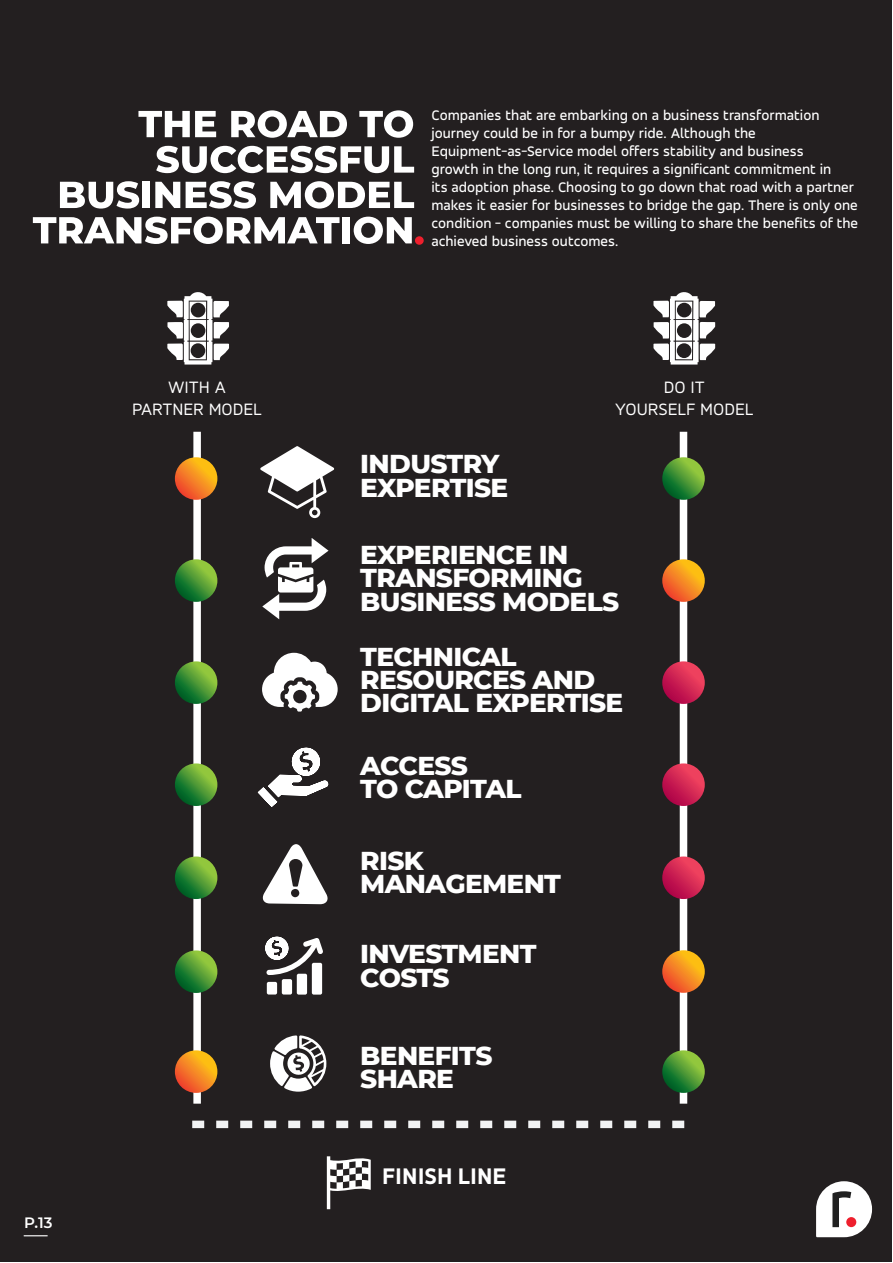
<style>
.page{position:relative;width:893px;height:1263px;background:#fff}
.page>*{position:absolute;margin:0;border:0;box-sizing:border-box;transform-origin:0 0}
.t1{font:800 26.4px/23.1px "Montserrat";letter-spacing:-.025em;color:#fff}
.t2{font:800 24px "Accord";color:#fff}
.t3{font:18px/21.6px "Accord";color:#fff;text-align:center}
.t4{font:500 15px/18px "Accord";color:#fff}
.t5{font:600 15px "Montserrat";color:#fff}
</style>
<div class="page">
<div style="left:0;top:0;width:892px;height:1262px;background:#231f20"></div>
<svg style="left:258px;top:747px;width:71px;height:60px"></svg>
<svg style="left:262px;top:844px;width:66px;height:60px"></svg>
<svg style="left:265px;top:936px;width:58px;height:58px"></svg>
<div style="left:415px;top:236px;width:9px;height:9px;background:#ee1f2d;border-radius:50%"></div>
<svg style="left:262px;top:653px;width:76px;height:58px"></svg>
<div style="left:193px;top:432px;width:8px;height:672px;background:#fff"></div>
<div style="left:680px;top:432px;width:7px;height:672px;background:#fff"></div>
<svg style="left:138px;top:111px;width:78px;height:26px"></svg>
<svg style="left:231px;top:110px;width:116px;height:28px"></svg>
<svg style="left:359px;top:110px;width:54px;height:28px"></svg>
<svg style="left:156px;top:146px;width:258px;height:27px"></svg>
<svg style="left:60px;top:181px;width:79px;height:28px"></svg>
<div style="left:143px;top:182px;width:7px;height:26px;background:#fff"></div>
<svg style="left:155px;top:182px;width:25px;height:26px"></svg>
<svg style="left:186px;top:181px;width:70px;height:28px"></svg>
<svg style="left:270px;top:181px;width:144px;height:28px"></svg>
<svg style="left:33px;top:217px;width:307px;height:27px"></svg>
<div style="left:342px;top:217px;width:8px;height:26px;background:#fff"></div>
<svg style="left:354px;top:217px;width:58px;height:27px"></svg>
<svg style="left:175px;top:457px;width:42px;height:43px"></svg>
<svg style="left:662px;top:457px;width:43px;height:43px"></svg>
<svg style="left:175px;top:559px;width:42px;height:43px"></svg>
<svg style="left:662px;top:559px;width:43px;height:43px"></svg>
<svg style="left:175px;top:661px;width:42px;height:43px"></svg>
<svg style="left:662px;top:661px;width:43px;height:43px"></svg>
<svg style="left:175px;top:763px;width:42px;height:43px"></svg>
<svg style="left:662px;top:763px;width:43px;height:43px"></svg>
<svg style="left:175px;top:856px;width:42px;height:43px"></svg>
<svg style="left:662px;top:856px;width:43px;height:43px"></svg>
<svg style="left:175px;top:950px;width:42px;height:43px"></svg>
<svg style="left:662px;top:950px;width:43px;height:43px"></svg>
<svg style="left:270px;top:1035px;width:56px;height:57px"></svg>
<svg style="left:175px;top:1050px;width:42px;height:43px"></svg>
<svg style="left:662px;top:1050px;width:43px;height:43px"></svg>
<svg style="left:192px;top:1120px;width:492px;height:8px"></svg>
<svg style="left:327px;top:1156px;width:44px;height:53px"></svg>
<svg style="left:167px;top:292px;width:62px;height:72px"></svg>
<svg style="left:653px;top:292px;width:62px;height:72px"></svg>
<svg style="left:262px;top:538px;width:67px;height:81px"></svg>
<svg style="left:23px;top:1235px;width:25px;height:1px"></svg>
<svg style="left:816px;top:1181px;width:56px;height:56px"></svg>
<div style="left:846px;top:1217px;width:10px;height:10px;background:#ee1f2d;border-radius:50%"></div>
<svg style="left:260px;top:446px;width:74px;height:72px"></svg>
<p class="t5" style="left:24px;top:1212px;width:30px">P.13</p>
<p class="t4" style="left:432px;top:106px;width:428px">Companies that are embarking on a business transformation journey could be in for a bumpy ride. Although the Equipment-as-Service model offers stability and business<br>growth in the long run, it requires a significant commitment in<br>its adoption phase. Choosing to go down that road with a partner makes it easier for businesses to bridge the gap. There is only one condition - companies must be willing to share the benefits of the achieved business outcomes.</p>
<p class="t3" style="left:132px;top:376px;width:131px">WITH A<br>PARTNER MODEL</p>
<p class="t3" style="left:615px;top:376px;width:140px">DO IT<br>YOURSELF MODEL</p>
<h1 class="t1" style="left:360px;top:451px;width:149px">INDUSTRY<br>EXPERTISE</h1>
<h1 class="t1" style="left:360px;top:542px;width:260px">EXPERIENCE IN<br>TRANSFORMING<br>BUSINESS MODELS</h1>
<h1 class="t1" style="left:360px;top:643px;width:265px">TECHNICAL<br>RESOURCES AND<br>DIGITAL EXPERTISE</h1>
<h1 class="t1" style="left:360px;top:752px;width:163px">ACCESS<br>TO CAPITAL</h1>
<h1 class="t1" style="left:360px;top:848px;width:202px">RISK<br>MANAGEMENT</h1>
<h1 class="t1" style="left:360px;top:941px;width:178px">INVESTMENT<br>COSTS</h1>
<h1 class="t1" style="left:360px;top:1043px;width:134px">BENEFITS<br>SHARE</h1>
<h2 class="t2" style="left:382px;top:1161px;width:126px">FINISH LINE</h2>
</div>
